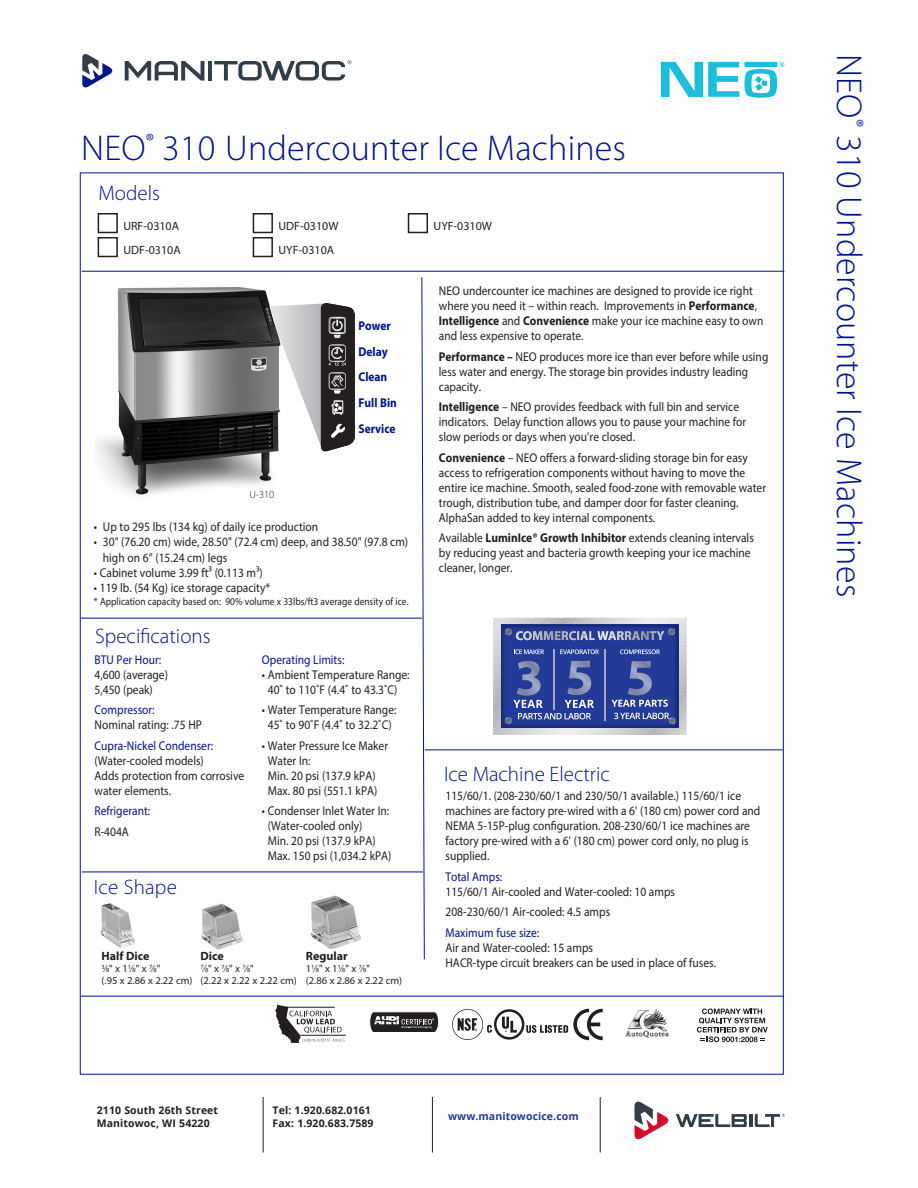
<style>
.page{position:relative;width:918px;height:1188px;background:#fff}
.page>*{position:absolute;margin:0;border:0;box-sizing:border-box;transform-origin:0 0}
.t1{font:300 36px "Myriad Pro";letter-spacing:.005em;color:#00148b}
.Subheads{font:300 21px "Myriad Pro";color:#00148b}
.Standard_Features_bu{font:12.75px/15px "Myriad Pro";color:#231f20;scale:.9 1}
.Standard_Features{font:12.75px/15px "Myriad Pro";color:#231f20;scale:.9 1}
.t2{font:700 12.75px "Myriad Pro";color:#00148b;scale:.9 1}
.Standard_Features-2{font:12.75px "Myriad Pro";color:#00148b;scale:.9 1}
.t3{font:12px "Myriad Pro";color:#231f20}
.t4{font:700 12px "Myriad Pro";color:#231f20}
.Standard_Features_bu-2{font:10.5px "Myriad Pro";color:#231f20}
.t5{font:700 10.5px "Open Sans";letter-spacing:.01em;color:#231f20}
.Standard_Features_bu-3{font:10.5px "Myriad Pro";color:#231f20;scale:.9 1}
.SubHeads{font:700 10.5px "Open Sans";letter-spacing:.01em;color:#233b96}
.t6{font:300 10.5px "Myriad Pro";color:#231f20}
.s1{color:#00148b}
.s2{font-size:6.3px}
.s3{font-weight:700}
</style>
<div class="page">
<svg style="left:82px;top:54px;width:31px;height:33px"></svg>
<svg style="left:125px;top:61px;width:79px;height:20px"></svg>
<hr style="left:208px;top:61px;width:4px;height:20px;background:#313e48">
<svg style="left:214px;top:60px;width:138px;height:21px"></svg>
<svg style="left:676px;top:1114px;width:109px;height:13px"></svg>
<svg style="left:634px;top:1102px;width:35px;height:37px"></svg>
<img style="left:96px;top:287px;width:176px;height:208px">
<hr style="left:82px;top:271px;width:702px;height:1px;background:#00148b">
<hr style="left:81px;top:618px;width:341px;height:1px;background:#00148b">
<hr style="left:263px;top:1097px;width:1px;height:55px;background:#231f20">
<hr style="left:432px;top:1097px;width:1px;height:55px;background:#231f20">
<hr style="left:600px;top:1097px;width:1px;height:55px;background:#231f20">
<img style="left:201px;top:904px;width:42px;height:45px">
<img style="left:101px;top:903px;width:34px;height:45px">
<svg style="left:421px;top:277px;width:4px;height:683px"></svg>
<div style="left:98px;top:213px;width:20px;height:20px;border:2px solid #231f20"></div>
<div style="left:98px;top:237px;width:20px;height:20px;border:2px solid #231f20"></div>
<div style="left:253px;top:213px;width:20px;height:20px;border:2px solid #231f20"></div>
<div style="left:253px;top:237px;width:20px;height:20px;border:2px solid #231f20"></div>
<div style="left:408px;top:213px;width:20px;height:20px;border:2px solid #231f20"></div>
<hr style="left:425px;top:749px;width:358px;height:1px;background:#00148b">
<svg style="left:269px;top:302px;width:86px;height:151px"></svg>
<img style="left:311px;top:896px;width:50px;height:53px">
<hr style="left:82px;top:872px;width:341px;height:1px;background:#00148b">
<svg style="left:493px;top:618px;width:194px;height:117px;background:#5869a7"></svg>
<svg style="left:661px;top:62px;width:123px;height:36px"></svg>
<hr style="left:81px;top:996px;width:703px;height:1px;background:#00148b">
<hr style="left:297px;top:1035px;width:49px;height:1px;background:#231f20">
<svg style="left:275px;top:1005px;width:69px;height:38px"></svg>
<svg style="left:369px;top:1011px;width:70px;height:21px"></svg>
<svg style="left:452px;top:1009px;width:151px;height:31px"></svg>
<img style="left:625px;top:1008px;width:44px;height:30px">
<svg style="left:697px;top:1008px;width:71px;height:34px"></svg>
<p class="t1" style="left:81px;top:126px;width:546px">NEO<sup>®</sup> 310 Undercounter Ice Machines</p>
<p class="Subheads" style="left:99px;top:181px;width:63px">Models</p>
<p class="t3" style="left:123px;top:219px;width:57px">URF-0310A</p>
<p class="t3" style="left:123px;top:243px;width:59px">UDF-0310A</p>
<p class="t3" style="left:279px;top:219px;width:62px">UDF-0310W</p>
<p class="t3" style="left:279px;top:243px;width:57px">UYF-0310A</p>
<p class="t6" style="left:249px;top:489px;width:27px">U-310</p>
<p class="t2" style="left:359px;top:317px;width:38px">Power</p>
<p class="t2" style="left:359px;top:343px;width:34px">Delay</p>
<p class="t2" style="left:359px;top:369px;width:34px">Clean</p>
<p class="t2" style="left:359px;top:395px;width:44px">Full Bin</p>
<p class="t2" style="left:359px;top:420px;width:43px">Service</p>
<p class="Standard_Features_bu" style="left:94px;top:519px;width:251px">• Up to 295 lbs (134 kg) of daily ice production</p>
<p class="Standard_Features_bu" style="left:103px;top:534px;width:341px;text-indent:-9px">• 30" (76.20 cm) wide, 28.50" (72.4 cm) deep, and 38.50" (97.8 cm) high on 6” (15.24 cm) legs</p>
<p class="Standard_Features_bu" style="left:94px;top:565px;width:189px">• Cabinet volume 3.99 ft³ (0.113 m³)</p>
<p class="Standard_Features_bu" style="left:94px;top:580px;width:197px">• 119 lb. (54 Kg) ice storage capacity*</p>
<p class="Standard_Features_bu-3" style="left:94px;top:595px;width:351px">* Application capacity based on: 90% volume x 33lbs/ft3 average density of ice.</p>
<p class="Subheads" style="left:95px;top:624px;width:117px">Specifications</p>
<p class="Standard_Features" style="left:95px;top:652px;width:83px"><span class="s1">BTU Per Hour:<br></span>4,600 (average)<br>5,450 (peak)</p>
<p class="Standard_Features" style="left:95px;top:702px;width:121px"><span class="s1">Compressor:<br></span>Nominal rating: .75 HP</p>
<p class="Standard_Features" style="left:95px;top:738px;width:168px"><span class="s1">Cupra-Nickel Condenser: </span>(Water-cooled models)<br>Adds protection from corrosive water elements.</p>
<p class="Standard_Features-2" style="left:95px;top:803px;width:63px">Refrigerant:</p>
<p class="Standard_Features" style="left:95px;top:824px;width:40px">R-404A</p>
<p class="Subheads" style="left:94px;top:874px;width:85px">Ice Shape</p>
<p class="Standard_Features-2" style="left:262px;top:652px;width:93px">Operating Limits:</p>
<p class="Standard_Features" style="left:262px;top:667px;width:166px;text-align:center">• Ambient Temperature Range:<br>40˚ to 110˚F (4.4˚ to 43.3˚C)</p>
<p class="Standard_Features" style="left:262px;top:702px;width:151px;text-align:center">• Water Temperature Range:<br>45˚ to 90˚F (4.4˚ to 32.2˚C)</p>
<p class="Standard_Features" style="left:268px;top:738px;width:135px;text-indent:-6px">• Water Pressure Ice Maker<br>Water In:<br>Min. 20 psi (137.9 kPA)<br>Max. 80 psi (551.1 kPA)</p>
<p class="Standard_Features" style="left:268px;top:803px;width:139px;text-indent:-6px">• Condenser Inlet Water In: (Water-cooled only)<br>Min. 20 psi (137.9 kPA)<br>Max. 150 psi (1,034.2 kPA)</p>
<p class="t4" style="left:102px;top:949px;width:49px">Half Dice</p>
<p class="Standard_Features_bu-2" style="left:102px;top:962px;width:60px"><sup>3</sup>⁄<span class="s2">8</span>" x 1<sup>1</sup>⁄<span class="s2">8</span>" x <sup>7</sup>⁄<span class="s2">8</span>"</p>
<p class="Standard_Features_bu-2" style="left:102px;top:974px;width:92px">(.95 x 2.86 x 2.22 cm)</p>
<p class="t4" style="left:201px;top:949px;width:25px">Dice</p>
<p class="Standard_Features_bu-2" style="left:201px;top:962px;width:55px"><sup>7</sup>⁄<span class="s2">8</span>" x <sup>7</sup>⁄<span class="s2">8</span>" x <sup>7</sup>⁄<span class="s2">8</span>"</p>
<p class="Standard_Features_bu-2" style="left:201px;top:974px;width:98px">(2.22 x 2.22 x 2.22 cm)</p>
<p class="t4" style="left:306px;top:949px;width:43px">Regular</p>
<p class="Standard_Features_bu-2" style="left:306px;top:962px;width:66px">1<sup>1</sup>⁄<span class="s2">8</span>" x 1<sup>1</sup>⁄<span class="s2">8</span>" x <sup>7</sup>⁄<span class="s2">8</span>"</p>
<p class="Standard_Features_bu-2" style="left:306px;top:974px;width:98px">(2.86 x 2.86 x 2.22 cm)</p>
<p class="t3" style="left:434px;top:219px;width:60px">UYF-0310W</p>
<p class="Standard_Features_bu" style="left:439px;top:283px;width:362px">NEO undercounter ice machines are designed to provide ice right where you need it – within reach. Improvements in <span class="s3">Performance</span>, <span class="s3">Intelligence</span> and <span class="s3">Convenience</span> make your ice machine easy to own and less expensive to operate.</p>
<p class="Standard_Features_bu" style="left:439px;top:349px;width:368px"><span class="s3">Performance –</span> NEO produces more ice than ever before while using less water and energy. The storage bin provides industry leading capacity.</p>
<p class="Standard_Features_bu" style="left:439px;top:399px;width:343px"><span class="s3">Intelligence</span> – NEO provides feedback with full bin and service indicators. Delay function allows you to pause your machine for slow periods or days when you’re closed.</p>
<p class="Standard_Features_bu" style="left:439px;top:450px;width:365px"><span class="s3">Convenience</span> – NEO offers a forward-sliding storage bin for easy access to refrigeration components without having to move the entire ice machine. Smooth, sealed food-zone with removable water trough, distribution tube, and damper door for faster cleaning.<br>AlphaSan added to key internal components.</p>
<p class="Standard_Features_bu" style="left:439px;top:530px;width:351px">Available <span class="s3">LuminIce® Growth Inhibitor</span> extends cleaning intervals by reducing yeast and bacteria growth keeping your ice machine cleaner, longer.</p>
<p class="Subheads" style="left:444px;top:762px;width:167px">Ice Machine Electric</p>
<p class="Standard_Features" style="left:446px;top:788px;width:351px">115/60/1. (208-230/60/1 and 230/50/1 available.) 115/60/1 ice machines are factory pre-wired with a 6' (180 cm) power cord and NEMA 5‑15P-plug configuration. 208-230/60/1 ice machines are factory pre-wired with a 6' (180 cm) power cord only, no plug is supplied.</p>
<p class="Standard_Features" style="left:446px;top:869px;width:257px"><span class="s1">Total Amps:<br></span>115/60/1 Air-cooled and Water-cooled: 10 amps</p>
<p class="Standard_Features" style="left:446px;top:904px;width:185px">208-230/60/1 Air-cooled: 4.5 amps</p>
<p class="Standard_Features" style="left:446px;top:925px;width:165px"><span class="s1">Maximum fuse size:<br></span>Air and Water-cooled: 15 amps</p>
<p class="Standard_Features" style="left:446px;top:955px;width:302px">HACR-type circuit breakers can be used in place of fuses.</p>
<p class="t5" style="left:97px;top:1102px;width:123px">2110 South 26th Street</p>
<p class="t5" style="left:97px;top:1116px;width:114px">Manitowoc, WI 54220</p>
<p class="t5" style="left:273px;top:1102px;width:100px">Tel: 1.920.682.0161</p>
<p class="t5" style="left:273px;top:1116px;width:102px">Fax: 1.920.683.7589</p>
<p class="SubHeads" style="left:448px;top:1109px;width:132px">www.manitowocice.com</p>
<p class="t1" style="left:871px;top:54px;width:544px;rotate:90deg">NEO<sup>®</sup> 310 Undercounter Ice Machines</p>
</div>
